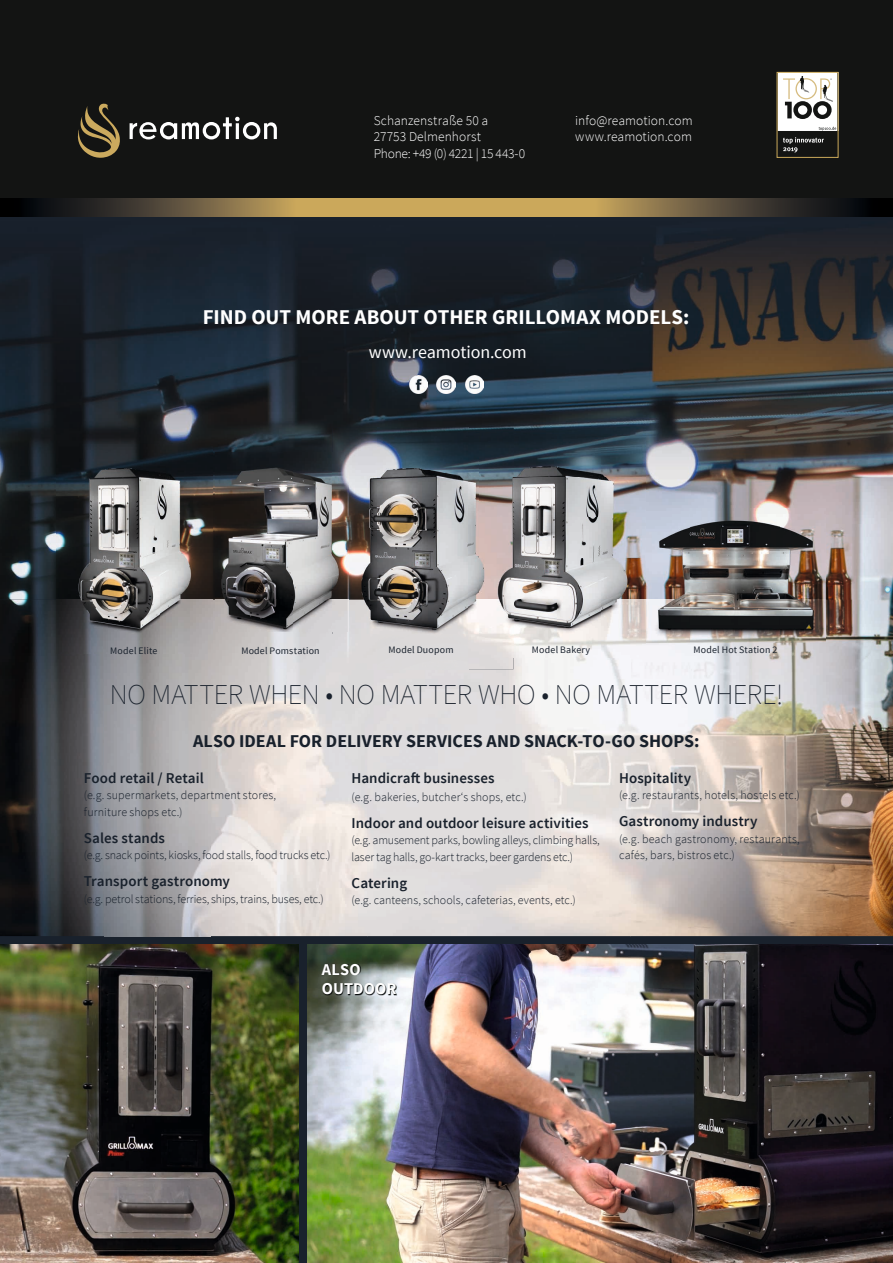
<style>
.page{position:relative;width:893px;height:1263px;background:#fff}
.page>*{position:absolute;margin:0;border:0;box-sizing:border-box;transform-origin:0 0}
.t1{font:200 28.8px "Source Sans Pro";letter-spacing:-.01em;color:#19212c}
.t2{font:700 21px "Source Sans Pro";color:#fff}
.t3{font:700 18px "Source Sans Pro";color:#19212c}
.t4{font:18px "Source Sans Pro";letter-spacing:-.005em;color:#fff}
.t5{font:700 16.5px/19.5px "Source Sans Pro";letter-spacing:.005em;color:#fff}
.t6{font:600 15px "Source Sans Pro";letter-spacing:.005em;color:#19212c}
.t7{font:300 13.5px/16.5px "Source Sans Pro";letter-spacing:.005em;color:#fff}
.t8{font:300 12px/16.5px "Source Sans Pro";color:#19212c}
.t9{font:9.9px "Source Sans Pro";letter-spacing:.02em;color:#19212c}
</style>
<div class="page">
<img style="left:307px;top:945px;width:586px;height:318px">
<img style="left:0;top:945px;width:299px;height:318px">
<img style="left:0;top:216px;width:630px;height:256px">
<img style="left:630px;top:216px;width:263px;height:308px">
<img style="left:0;top:472px;width:57px;height:128px">
<img style="left:213px;top:472px;width:2px;height:128px">
<img style="left:645px;top:524px;width:1px;height:76px">
<img style="left:825px;top:524px;width:68px;height:76px">
<div style="left:0;top:0;width:893px;height:216px;background:#131413"></div>
<img style="left:0;top:600px;width:104px;height:336px">
<img style="left:210px;top:600px;width:157px;height:336px">
<img style="left:631px;top:600px;width:262px;height:336px">
<img style="left:104px;top:653px;width:106px;height:283px">
<img style="left:367px;top:657px;width:264px;height:279px">
<img style="left:332px;top:428px;width:181px;height:43px">
<img style="left:348px;top:471px;width:131px;height:129px">
<img style="left:332px;top:600px;width:147px;height:34px">
<div style="left:332px;top:634px;width:181px;height:35px;background:#dcd9da"></div>
<img style="left:479px;top:436px;width:166px;height:221px">
<img style="left:57px;top:445px;width:156px;height:208px">
<img style="left:215px;top:453px;width:133px;height:178px">
<img style="left:646px;top:508px;width:179px;height:135px">
<img style="left:409px;top:375px;width:18px;height:19px">
<img style="left:437px;top:375px;width:18px;height:19px">
<img style="left:466px;top:375px;width:18px;height:19px">
<img style="left:0;top:198px;width:892px;height:18px">
<img style="left:322px;top:964px;width:75px;height:31px">
<svg style="left:130px;top:117px;width:147px;height:22px"></svg>
<svg style="left:78px;top:104px;width:42px;height:54px"></svg>
<svg style="left:779px;top:74px;width:57px;height:79px"></svg>
<div style="left:777px;top:72px;width:61px;height:86px;border:1px solid #cba95b"></div>
<p class="t7" style="left:374px;top:112px;width:153px">Schanzenstraße 50 a<br>27753 Delmenhorst<br>Phone: +49 (0) 4221 | 15 443-0</p>
<p class="t7" style="left:575px;top:112px;width:119px">info@reamotion.com www.reamotion.com</p>
<h2 class="t2" style="left:203px;top:303px;width:488px">FIND OUT MORE ABOUT OTHER GRILLOMAX MODELS:</h2>
<h3 class="t4" style="left:369px;top:341px;width:160px">www.reamotion.com</h3>
<p class="t9" style="left:110px;top:644px;width:49px">Model Elite</p>
<p class="t9" style="left:241px;top:644px;width:80px">Model Pomstation</p>
<p class="t9" style="left:388px;top:644px;width:67px">Model Duopom</p>
<p class="t9" style="left:532px;top:644px;width:60px">Model Bakery</p>
<p class="t9" style="left:693px;top:644px;width:85px">Model Hot Station 2</p>
<h1 class="t1" style="left:110px;top:677px;width:675px">NO MATTER WHEN • NO MATTER WHO • NO MATTER WHERE!</h1>
<h3 class="t3" style="left:193px;top:729px;width:508px">ALSO IDEAL FOR DELIVERY SERVICES AND SNACK-TO-GO SHOPS:</h3>
<p class="t6" style="left:84px;top:768px;width:121px">Food retail / Retail</p>
<p class="t8" style="left:84px;top:787px;width:194px">(e.g. supermarkets, department stores, furniture shops etc.)</p>
<p class="t6" style="left:84px;top:828px;width:83px">Sales stands</p>
<p class="t8" style="left:84px;top:847px;width:248px">(e.g. snack points, kiosks, food stalls, food trucks etc.)</p>
<p class="t6" style="left:84px;top:872px;width:148px">Transport gastronomy</p>
<p class="t8" style="left:84px;top:890px;width:241px">(e.g. petrol stations, ferries, ships, trains, buses, etc.)</p>
<p class="t6" style="left:352px;top:768px;width:145px">Handicraft businesses</p>
<p class="t8" style="left:352px;top:788px;width:177px">(e.g. bakeries, butcher‘s shops, etc.)</p>
<p class="t6" style="left:352px;top:813px;width:239px">Indoor and outdoor leisure activities</p>
<p class="t8" style="left:352px;top:832px;width:250px">(e.g. amusement parks, bowling alleys, climbing halls, laser tag halls, go-kart tracks, beer gardens etc.)</p>
<p class="t6" style="left:352px;top:873px;width:57px">Catering</p>
<p class="t8" style="left:352px;top:892px;width:226px">(e.g. canteens, schools, cafeterias, events, etc.)</p>
<p class="t6" style="left:619px;top:768px;width:73px">Hospitality</p>
<p class="t8" style="left:619px;top:787px;width:182px">(e.g. restaurants, hotels, hostels etc.)</p>
<p class="t6" style="left:619px;top:812px;width:140px">Gastronomy industry</p>
<p class="t8" style="left:619px;top:830px;width:182px">(e.g. beach gastronomy, restaurants, cafés, bars, bistros etc.)</p>
<h3 class="t5" style="left:322px;top:960px;width:76px">ALSO<br>OUTDOOR</h3>
</div>
